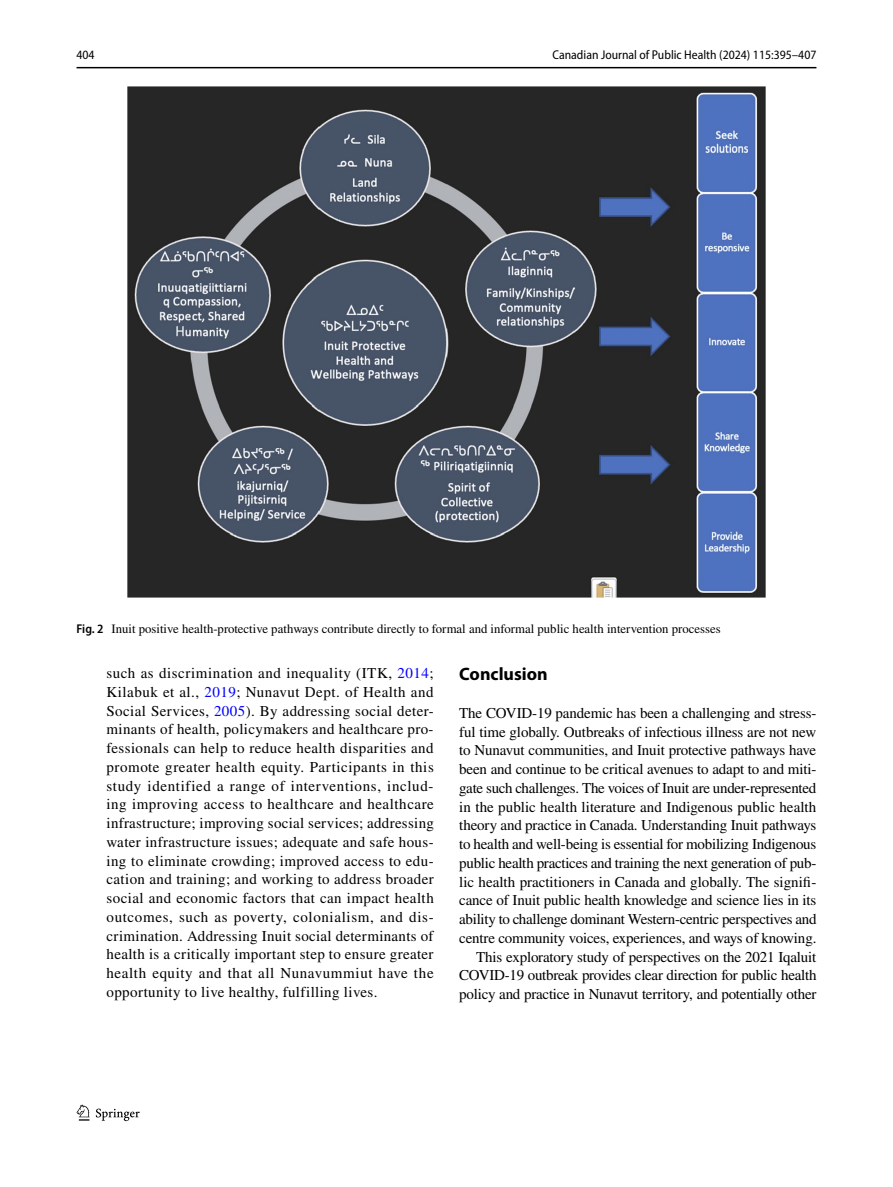
<style>
.page{position:relative;width:893px;height:1187px;background:#fff}
.page>*{position:absolute;margin:0;border:0;box-sizing:border-box;transform-origin:0 0}
.t1{font:700 18px "Myriad Pro";color:#000}
.t2{font:15px/18.8px "STIX";letter-spacing:-.01em;color:#000;text-align:justify}
.t3{font:12.75px "STIX";color:#000}
.t4{font:semi-condensed 12.75px "Myriad Pro";color:#000}
.s1{font-family:"Myriad Pro";font-weight:600;font-stretch:semi-condensed}
.s2{color:#00f}
</style>
<div class="page">
<hr style="left:77px;top:67px;width:739px;height:1px;background:#000">
<svg style="left:77px;top:1104px;width:12px;height:16px"></svg>
<svg style="left:96px;top:1108px;width:44px;height:12px"></svg>
<img style="left:128px;top:87px;width:637px;height:510px">
<p class="t4" style="left:77px;top:48px;width:20px">404</p>
<p class="t4" style="left:553px;top:48px;width:265px">Canadian Journal of Public Health (2024) 115:395–407</p>
<p class="t3" style="left:77px;top:619px;width:646px"><span class="s1">Fig. 2</span> Inuit positive health-protective pathways contribute directly to formal and informal public health intervention processes</p>
<p class="t2" style="left:107px;top:664px;width:329px">such as discrimination and inequality (ITK, <span class="s2">2014</span>; Kilabuk et al., <span class="s2">2019</span>; Nunavut Dept. of Health and Social Services, <span class="s2">2005</span>). By addressing social deter&shy;minants of health, policymakers and healthcare pro&shy;fessionals can help to reduce health disparities and promote greater health equity. Participants in this study identified a range of interventions, includ&shy;ing improving access to healthcare and healthcare infrastructure; improving social services; addressing water infrastructure issues; adequate and safe hous&shy;ing to eliminate crowding; improved access to edu&shy;cation and training; and working to address broader social and economic factors that can impact health outcomes, such as poverty, colonialism, and dis&shy;crimination. Addressing Inuit social determinants of health is a critically important step to ensure greater health equity and that all Nunavummiut have the opportunity to live healthy, fulfilling lives.</p>
<p class="t1" style="left:459px;top:662px;width:90px">Conclusion</p>
<p class="t2" style="left:459px;top:704px;width:359px;text-align:right">The COVID-19 pandemic has been a challenging and stress&shy;ful time globally. Outbreaks of infectious illness are not new to Nunavut communities, and Inuit protective pathways have been and continue to be critical avenues to adapt to and miti&shy;gate such challenges. The voices of Inuit are under-represented in the public health literature and Indigenous public health theory and practice in Canada. Understanding Inuit pathways to health and well-being is essential for mobilizing Indigenous public health practices and training the next generation of pub&shy;lic health practitioners in Canada and globally. The signifi&shy;cance of Inuit public health knowledge and science lies in its ability to challenge dominant Western-centric perspectives and centre community voices, experiences, and ways of knowing.<br>This exploratory study of perspectives on the 2021 Iqaluit COVID-19 outbreak provides clear direction for public health policy and practice in Nunavut territory, and potentially other</p>
</div>
